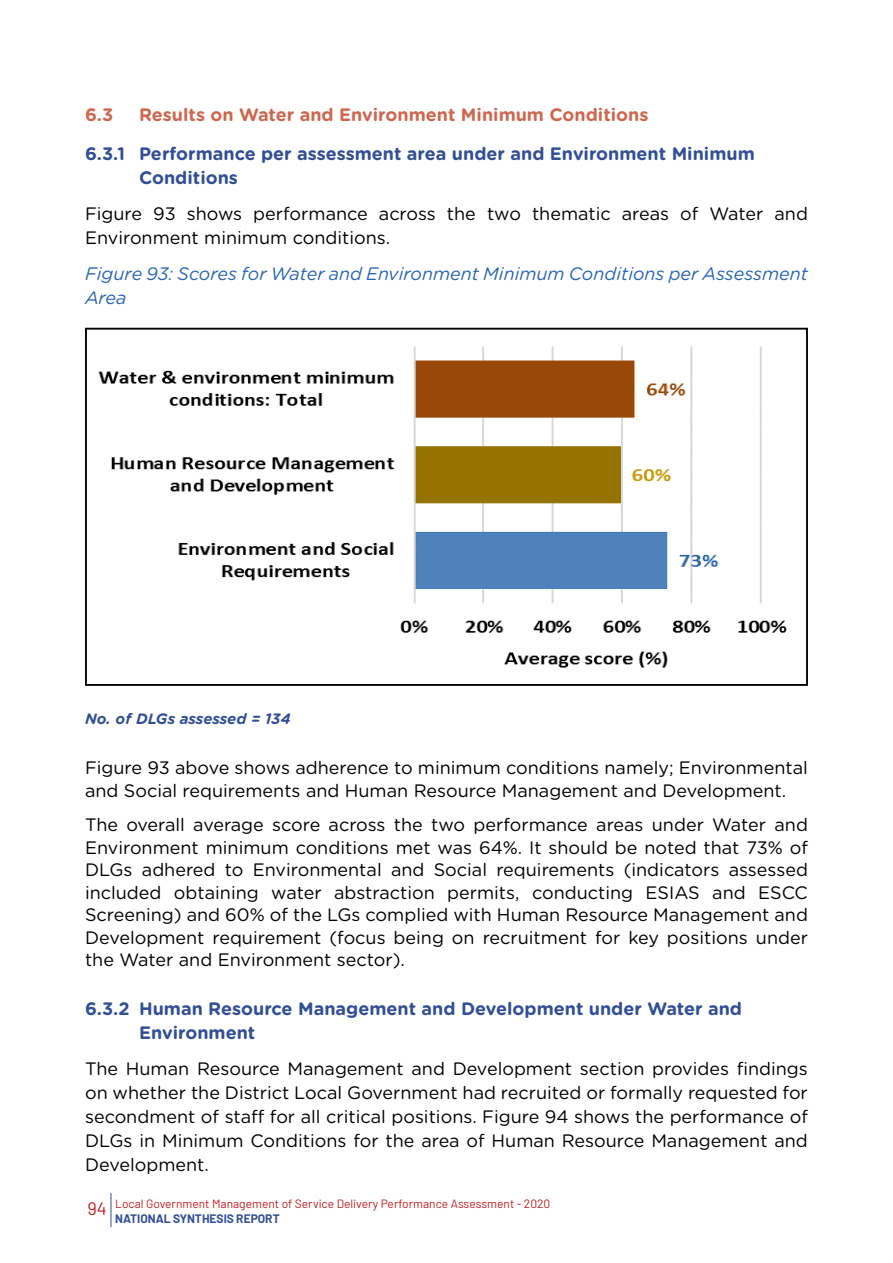
<style>
.page{position:relative;width:893px;height:1263px;background:#fff}
.page>*{position:absolute;margin:0;border:0;box-sizing:border-box;transform-origin:0 0}
.t1{font:18px/22.5px "Gotham Rounded";color:#000}
.t2{font:700 18px/24px "Gotham Rounded";color:#324f95}
.t3{font:italic 18px/24px "Gotham Rounded";color:#2864b0}
.t4{font:700 18px "Gotham Rounded";color:#ce6750}
.t5{font:italic 700 15px "Gotham Rounded";color:#324f95}
.t6{font:12px/14.4px "Barlow";color:#c02026}
.s1{font-size:18px}
.s2{font-weight:700;color:#324f95}
</style>
<div class="page">
<hr style="left:111px;top:1193px;width:1px;height:34px;background:#324f95">
<img style="left:98px;top:346px;width:689px;height:322px">
<div style="left:85px;top:328px;width:723px;height:358px;border:2px solid #000"></div>
<p class="t4" style="left:85px;top:101px;width:30px">6.3</p>
<p class="t4" style="left:139px;top:101px;width:511px">Results on Water and Environment Minimum Conditions</p>
<p class="t2" style="left:139px;top:141px;width:617px;text-indent:-54px">6.3.1 Performance per assessment area under and Environment Minimum<br>Conditions</p>
<p class="t1" style="left:85px;top:201px;width:724px;line-height:24px">Figure 93 shows performance across the two thematic areas of Water and<br>Environment minimum conditions.</p>
<p class="t3" style="left:85px;top:261px;width:724px">Figure 93: Scores for Water and Environment Minimum Conditions per Assessment<br>Area</p>
<p class="t5" style="left:85px;top:707px;width:207px">No. of DLGs assessed = 134</p>
<p class="t1" style="left:85px;top:756px;width:724px">Figure 93 above shows adherence to minimum conditions namely; Environmental and Social requirements and Human Resource Management and Development.</p>
<p class="t1" style="left:85px;top:813px;width:724px;text-align:justify">The overall average score across the two performance areas under Water and Environment minimum conditions met was 64%. It should be noted that 73% of DLGs adhered to Environmental and Social requirements (indicators assessed included obtaining water abstraction permits, conducting ESIAS and ESCC Screening) and 60% of the LGs complied with Human Resource Management and Development requirement (focus being on recruitment for key positions under the Water and Environment sector).</p>
<p class="t2" style="left:139px;top:996px;width:605px;text-indent:-54px">6.3.2 Human Resource Management and Development under Water and<br>Environment</p>
<p class="t1" style="left:85px;top:1056px;width:724px;line-height:24px;text-align:justify">The Human Resource Management and Development section provides findings on whether the District Local Government had recruited or formally requested for secondment of staff for all critical positions. Figure 94 shows the performance of DLGs in Minimum Conditions for the area of Human Resource Management and Development.</p>
<p class="t6" style="left:115px;top:1196px;width:437px;text-indent:-28px"><span class="s1">94</span> Local Government Management of Service Delivery Performance Assessment - 2020<br><span class="s2">NATIONAL SYNTHESIS REPORT</span></p>
</div>
